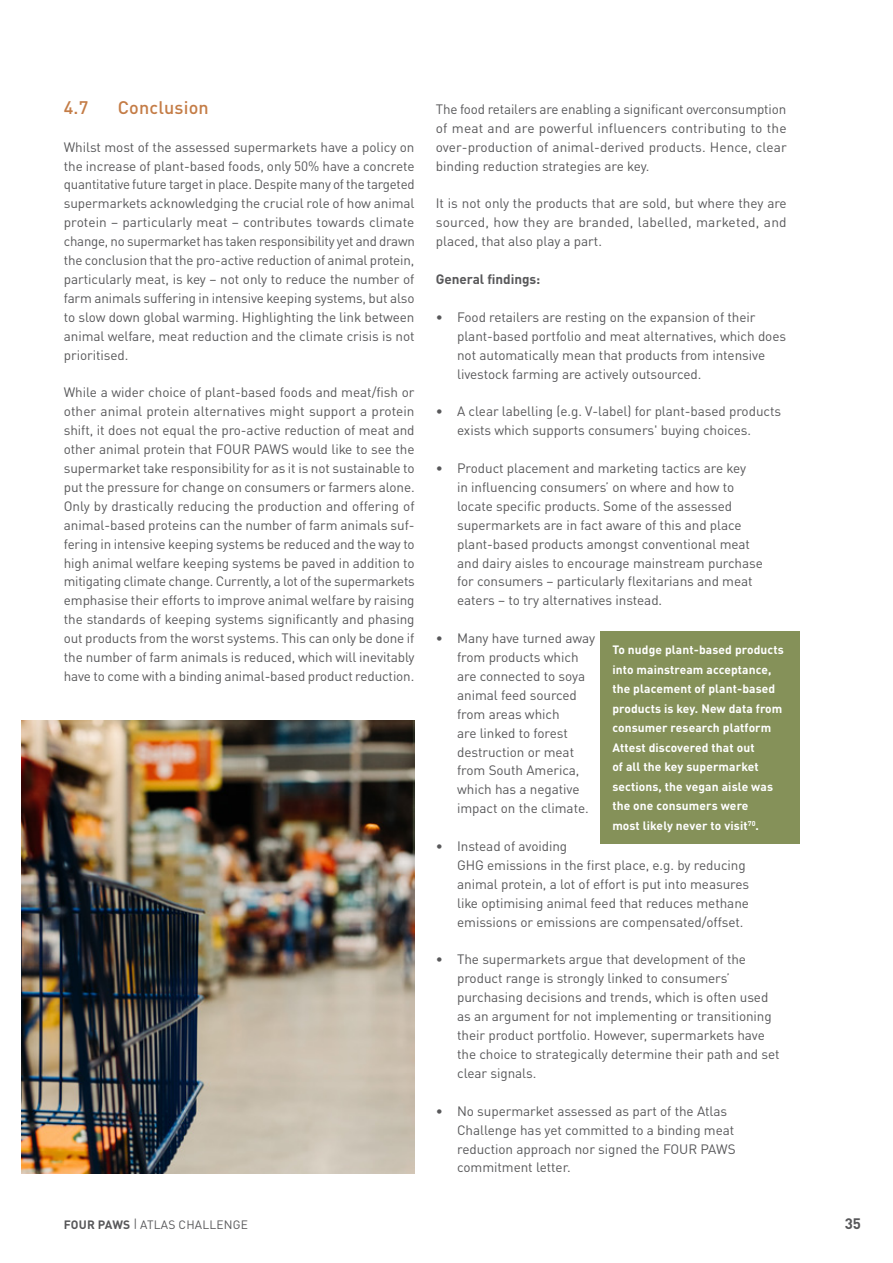
<style>
.page{position:relative;width:893px;height:1263px;background:#fff}
.page>*{position:absolute;margin:0;border:0;box-sizing:border-box;transform-origin:0 0}
.t1{font:500 18px "DIN Pro";letter-spacing:.01em;color:#c47c46}
.t2{font:700 15px "DIN Pro";color:#58585a}
.t3{font:13.5px/18.9px "DIN Pro";letter-spacing:-.005em;color:#58585a}
.t4{font:700 13.5px "DIN Pro";letter-spacing:-.005em;color:#58585a}
.t5{font:700 12px/19.5px "DIN Pro";letter-spacing:.01em;color:#fff}
.t6{font:12px "DIN Pro";letter-spacing:.015em;color:#58585a}
.s1{font-weight:700}
</style>
<div class="page">
<div style="left:600px;top:631px;width:199px;height:213px;background:#859159"></div>
<img style="left:21px;top:720px;width:394px;height:454px">
<h1 class="t1" style="left:64px;top:93px;width:26px">4.7</h1>
<h1 class="t1" style="left:118px;top:93px;width:92px">Conclusion</h1>
<p class="t3" style="left:64px;top:136px;width:353px;text-align:justify">Whilst most of the assessed supermarkets have a policy on the increase of plant-based foods, only 50% have a concrete quantitative future target in place. Despite many of the targeted supermarkets acknowledging the crucial role of how animal protein – particularly meat – contributes towards climate change, no supermarket has taken responsibility yet and drawn the conclusion that the pro-active reduction of animal protein, particularly meat, is key – not only to reduce the number of farm animals suffering in intensive keeping systems, but also to slow down global warming. Highlighting the link between animal welfare, meat reduction and the climate crisis is not prioritised.</p>
<p class="t3" style="left:64px;top:382px;width:352px;text-align:justify">While a wider choice of plant-based foods and meat/fish or other animal protein alternatives might support a protein shift, it does not equal the pro-active reduction of meat and other animal protein that FOUR PAWS would like to see the supermarket take responsibility for as it is not sustainable to put the pressure for change on consumers or farmers alone.<br>Only by drastically reducing the production and offering of animal-based proteins can the number of farm animals suf&shy;fering in intensive keeping systems be reduced and the way to high animal welfare keeping systems be paved in addition to mitigating climate change. Currently, a lot of the supermarkets emphasise their efforts to improve animal welfare by raising the standards of keeping systems significantly and phasing out products from the worst systems. This can only be done if the number of farm animals is reduced, which will inevitably have to come with a binding animal-based product reduction.</p>
<p class="t3" style="left:436px;top:98px;width:352px;text-align:justify">The food retailers are enabling a significant overconsumption of meat and are powerful influencers contributing to the over-production of animal-derived products. Hence, clear binding reduction strategies are key.</p>
<p class="t3" style="left:436px;top:193px;width:352px;text-align:justify">It is not only the products that are sold, but where they are sourced, how they are branded, labelled, marketed, and placed, that also play a part.</p>
<p class="t4" style="left:436px;top:268px;width:106px">General findings:</p>
<p class="t3" style="left:457px;top:306px;width:331px;text-indent:-21px">• Food retailers are resting on the expansion of their plant-based portfolio and meat alternatives, which does not automatically mean that products from intensive livestock farming are actively outsourced.</p>
<p class="t3" style="left:457px;top:401px;width:325px;text-indent:-21px">• A clear labelling (e.g. V-label) for plant-based products exists which supports consumers' buying choices.</p>
<p class="t3" style="left:457px;top:457px;width:307px;text-indent:-21px">• Product placement and marketing tactics are key<br>in influencing consumers’ on where and how to locate specific products. Some of the assessed supermarkets are in fact aware of this and place plant-based products amongst conventional meat and dairy aisles to encourage mainstream purchase for consumers – particularly flexitarians and meat eaters – to try alternatives instead.</p>
<p class="t3" style="left:457px;top:627px;width:139px;text-indent:-21px">• Many have turned away from products which are connected to soya animal feed sourced from areas which<br>are linked to forest destruction or meat from South America, which has a negative impact on the climate.</p>
<p class="t3" style="left:457px;top:835px;width:294px;text-indent:-21px">• Instead of avoiding<br>GHG emissions in the first place, e.g. by reducing animal protein, a lot of effort is put into measures like optimising animal feed that reduces methane emissions or emissions are compensated/offset.</p>
<p class="t3" style="left:457px;top:949px;width:324px;text-indent:-21px">• The supermarkets argue that development of the product range is strongly linked to consumers’ purchasing decisions and trends, which is often used as an argument for not implementing or transitioning their product portfolio. However, supermarkets have the choice to strategically determine their path and set clear signals.</p>
<p class="t3" style="left:457px;top:1100px;width:280px;text-indent:-21px">• No supermarket assessed as part of the Atlas Challenge has yet committed to a binding meat reduction approach nor signed the FOUR PAWS commitment letter.</p>
<p class="t5" style="left:612px;top:639px;width:173px">To nudge plant-based products into mainstream acceptance, the placement of plant-based products is key. New data from consumer research platform<br>Attest discovered that out<br>of all the key supermarket sections, the vegan aisle was the one consumers were<br>most likely never to visit<sup>70</sup>.</p>
<p class="t6" style="left:64px;top:1215px;width:186px"><span class="s1">FOUR PAWS</span> | ATLAS CHALLENGE</p>
<p class="t2" style="left:845px;top:1211px;width:18px">35</p>
</div>
